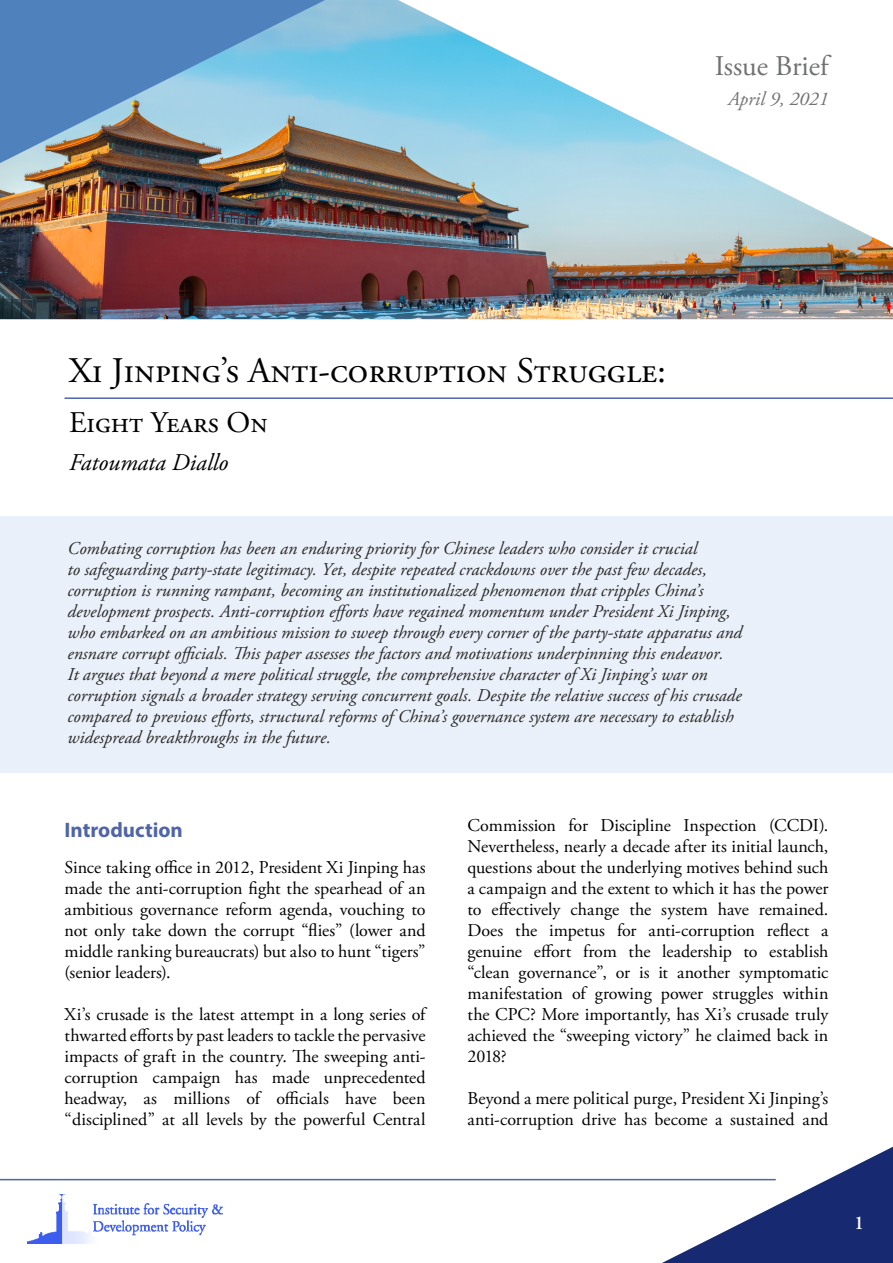
<style>
.page{position:relative;width:893px;height:1263px;background:#fff}
.page>*{position:absolute;margin:0;border:0;box-sizing:border-box;transform-origin:0 0}
.t1{font:36px "Adobe Garamond Pro";color:#000}
.t2{font:30px "Adobe Garamond Pro";color:#000}
.t3{font:28.5px "Adobe Garamond Pro";color:#707172}
.t4{font:italic 24px "Adobe Garamond Pro";color:#000}
.t5{font:700 21px "Myriad Pro";color:#5065a6}
.t6{font:italic 19.5px "Adobe Garamond Pro";color:#707172}
.t7{font:600 19.5px "Adobe Garamond Pro";color:#fff}
.t8{font:18px/21px "Adobe Garamond Pro";letter-spacing:-.005em;color:#000;text-align:justify}
.t9{font:italic 18px/21px "Adobe Garamond Pro";color:#000}
</style>
<div class="page">
<img style="left:0;top:0;width:893px;height:319px">
<svg style="left:0;top:0;width:350px;height:170px;background:#7095b5"></svg>
<svg style="left:637px;top:1146px;width:256px;height:117px"></svg>
<hr style="left:0;top:1179px;width:776px;height:1px;background:#5066a7">
<img style="left:28px;top:1194px;width:194px;height:49px">
<div style="left:0;top:516px;width:893px;height:257px;background:#e7eef8"></div>
<hr style="left:64px;top:397px;width:829px;height:2px;background:#5066a7">
<h3 class="t3" style="left:715px;top:49px;width:115px">Issue Brief</h3>
<p class="t6" style="left:728px;top:87px;width:102px">April 9, 2021</p>
<h1 class="t1" style="left:69px;top:349px;width:599px">Xi Jinping’s Anti-corruption Struggle:</h1>
<h2 class="t2" style="left:69px;top:404px;width:200px">Eight Years On</h2>
<h3 class="t4" style="left:69px;top:448px;width:161px">Fatoumata Diallo</h3>
<p class="t9" style="left:68px;top:538px;width:676px">Combating corruption has been an enduring priority for Chinese leaders who consider it crucial<br>to safeguarding party-state legitimacy. Yet, despite repeated crackdowns over the past few decades, corruption is running rampant, becoming an institutionalized phenomenon that cripples China’s development prospects. Anti-corruption efforts have regained momentum under President Xi Jinping, who embarked on an ambitious mission to sweep through every corner of the party-state apparatus and ensnare corrupt officials. This paper assesses the factors and motivations underpinning this endeavor.<br>It argues that beyond a mere political struggle, the comprehensive character of Xi Jinping’s war on corruption signals a broader strategy serving concurrent goals. Despite the relative success of his crusade compared to previous efforts, structural reforms of China’s governance system are necessary to establish widespread breakthroughs in the future.</p>
<p class="t5" style="left:64px;top:816px;width:120px">Introduction</p>
<p class="t8" style="left:64px;top:857px;width:362px">Since taking office in 2012, President Xi Jinping has made the anti-corruption fight the spearhead of an ambitious governance reform agenda, vouching to not only take down the corrupt “flies” (lower and middle ranking bureaucrats) but also to hunt “tigers” (senior leaders).</p>
<p class="t8" style="left:64px;top:1004px;width:362px">Xi’s crusade is the latest attempt in a long series of thwarted efforts by past leaders to tackle the pervasive impacts of graft in the country. The sweeping anti&shy;corruption campaign has made unprecedented headway, as millions of officials have been “disciplined” at all levels by the powerful Central</p>
<p class="t8" style="left:467px;top:815px;width:363px">Commission for Discipline Inspection (CCDI).<br>Nevertheless, nearly a decade after its initial launch, questions about the underlying motives behind such a campaign and the extent to which it has the power to effectively change the system have remained.<br>Does the impetus for anti-corruption reflect a genuine effort from the leadership to establish “clean governance”, or is it another symptomatic manifestation of growing power struggles within the CPC? More importantly, has Xi’s crusade truly achieved the “sweeping victory” he claimed back in 2018?</p>
<p class="t8" style="left:467px;top:1089px;width:362px">Beyond a mere political purge, President Xi Jinping’s anti-corruption drive has become a sustained and</p>
<p class="t7" style="left:854px;top:1211px;width:11px">1</p>
</div>
